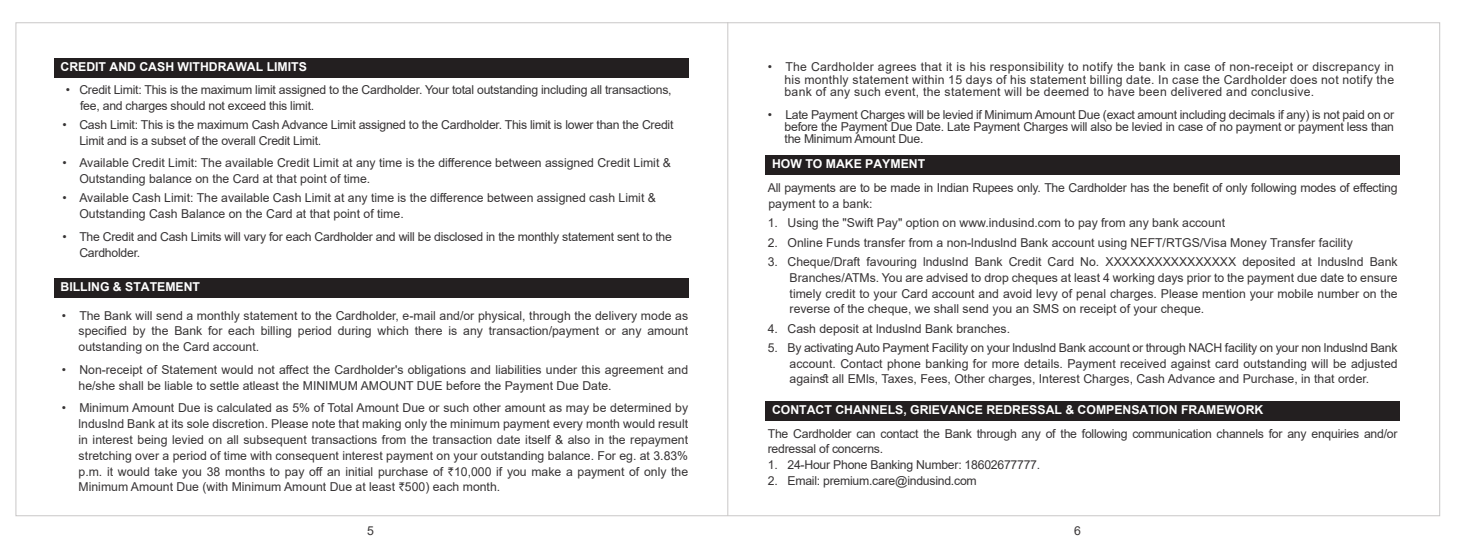
<style>
.page{position:relative;width:1473px;height:551px;background:#fff}
.page>*{position:absolute;margin:0;border:0;box-sizing:border-box;transform-origin:0 0}
.t1{font:12.25px/15.8px "Arial";color:#373435;text-align:justify}
.t2{font:12.25px/15.8px "Arial";letter-spacing:-.02em;color:#373435}
.t3{font:700 12.25px "Arial";color:#fff}
.s1{font-family:"Rupee"}
</style>
<div class="page">
<hr style="left:727px;top:22px;width:1px;height:494px;background:#c9c7c7">
<div style="left:54px;top:58px;width:635px;height:20px;background:#231f20"></div>
<div style="left:54px;top:278px;width:635px;height:20px;background:#231f20"></div>
<div style="left:765px;top:155px;width:635px;height:20px;background:#231f20"></div>
<div style="left:765px;top:401px;width:635px;height:20px;background:#231f20"></div>
<p class="t3" style="left:61px;top:58px;width:248px">CREDIT AND CASH WITHDRAWAL LIMITS</p>
<p class="t2" style="left:80px;top:81px;width:593px;text-indent:-14px">• Credit Limit: This is the maximum limit assigned to the Cardholder. Your total outstanding including all transactions, fee, and charges should not exceed this limit.</p>
<p class="t2" style="left:79px;top:116px;width:596px;text-indent:-17px">• Cash Limit: This is the maximum Cash Advance Limit assigned to the Cardholder. This limit is lower than the Credit<br>Limit and is a subset of the overall Credit Limit.</p>
<p class="t1" style="left:79px;top:155px;width:593px;text-indent:-17px">• Available Credit Limit: The available Credit Limit at any time is the difference between assigned Credit Limit &amp;<br>Outstanding balance on the Card at that point of time.</p>
<p class="t1" style="left:79px;top:190px;width:578px;text-indent:-17px">• Available Cash Limit: The available Cash Limit at any time is the difference between assigned cash Limit &amp;<br>Outstanding Cash Balance on the Card at that point of time.</p>
<p class="t2" style="left:79px;top:228px;width:594px;text-indent:-17px">• The Credit and Cash Limits will vary for each Cardholder and will be disclosed in the monthly statement sent to the<br>Cardholder.</p>
<p class="t3" style="left:61px;top:278px;width:141px">BILLING &amp; STATEMENT</p>
<p class="t1" style="left:79px;top:307px;width:611px;text-indent:-17px">• The Bank will send a monthly statement to the Cardholder, e-mail and/or physical, through the delivery mode as specified by the Bank for each billing period during which there is any transaction/payment or any amount outstanding on the Card account.</p>
<p class="t1" style="left:79px;top:361px;width:611px;text-indent:-17px">• Non-receipt of Statement would not affect the Cardholder's obligations and liabilities under this agreement and he/she shall be liable to settle atleast the MINIMUM AMOUNT DUE before the Payment Due Date.</p>
<p class="t1" style="left:79px;top:400px;width:611px;text-indent:-17px">• Minimum Amount Due is calculated as 5% of Total Amount Due or such other amount as may be determined by lnduslnd Bank at its sole discretion. Please note that making only the minimum payment every month would result in interest being levied on all subsequent transactions from the transaction date itself &amp; also in the repayment stretching over a period of time with consequent interest payment on your outstanding balance. For eg. at 3.83% p.m. it would take you 38 months to pay off an initial purchase of <span class="s1">`</span>10,000 if you make a payment of only the Minimum Amount Due (with Minimum Amount Due at least <span class="s1">`</span>500) each month.</p>
<p class="t1" style="left:785px;top:61px;width:611px;line-height:12.2px;text-indent:-17px">• The Cardholder agrees that it is his responsibility to notify the bank in case of non-receipt or discrepancy in his monthly statement within 15 days of his statement billing date. In case the Cardholder does not notify the bank of any such event, the statement will be deemed to have been delivered and conclusive.</p>
<p class="t1" style="left:785px;top:108px;width:611px;line-height:12.2px;text-indent:-17px">• Late Payment Charges will be levied if Minimum Amount Due (exact amount including decimals if any) is not paid on or before the Payment Due Date. Late Payment Charges will also be levied in case of no payment or payment less than the Minimum Amount Due.</p>
<p class="t3" style="left:772px;top:155px;width:155px">HOW TO MAKE PAYMENT</p>
<p class="t2" style="left:768px;top:180px;width:631px">All payments are to be made in Indian Rupees only. The Cardholder has the benefit of only following modes of effecting payment to a bank:</p>
<p class="t1" style="left:768px;top:215px;width:459px">1. Using the "Swift Pay" option on www.indusind.com to pay from any bank account</p>
<p class="t1" style="left:768px;top:234px;width:586px">2. Online Funds transfer from a non-lnduslnd Bank account using NEFT/RTGS/Visa Money Transfer facility</p>
<p class="t1" style="left:790px;top:254px;width:609px;text-indent:-22px">3. Cheque/Draft favouring lnduslnd Bank Credit Card No. XXXXXXXXXXXXXXXX deposited at lnduslnd Bank Branches/ATMs. You are advised to drop cheques at least 4 working days prior to the payment due date to ensure timely credit to your Card account and avoid levy of penal charges. Please mention your mobile number on the reverse of the cheque, we shall send you an SMS on receipt of your cheque.</p>
<p class="t1" style="left:768px;top:320px;width:244px">4. Cash deposit at lnduslnd Bank branches.</p>
<p class="t1" style="left:790px;top:339px;width:609px;text-indent:-22px">5. By activating Auto Payment Facility on your lnduslnd Bank account or through NACH facility on your non lnduslnd Bank account. Contact phone banking for more details. Payment received against card outstanding will be adjusted against all EMls, Taxes, Fees, Other charges, Interest Charges, Cash Advance and Purchase, in that order.</p>
<p class="t3" style="left:772px;top:401px;width:493px">CONTACT CHANNELS, GRIEVANCE REDRESSAL &amp; COMPENSATION FRAMEWORK</p>
<p class="t2" style="left:768px;top:425px;width:631px">The Cardholder can contact the Bank through any of the following communication channels for any enquiries and/or redressal of concerns.</p>
<p class="t2" style="left:768px;top:457px;width:274px">1. 24-Hour Phone Banking Number: 18602677777.</p>
<p class="t2" style="left:768px;top:472px;width:210px">2. Email: premium.care@indusind.com</p>
<p class="t1" style="left:367px;top:523px;width:8px">5</p>
<p class="t1" style="left:1074px;top:523px;width:8px">6</p>
</div>
